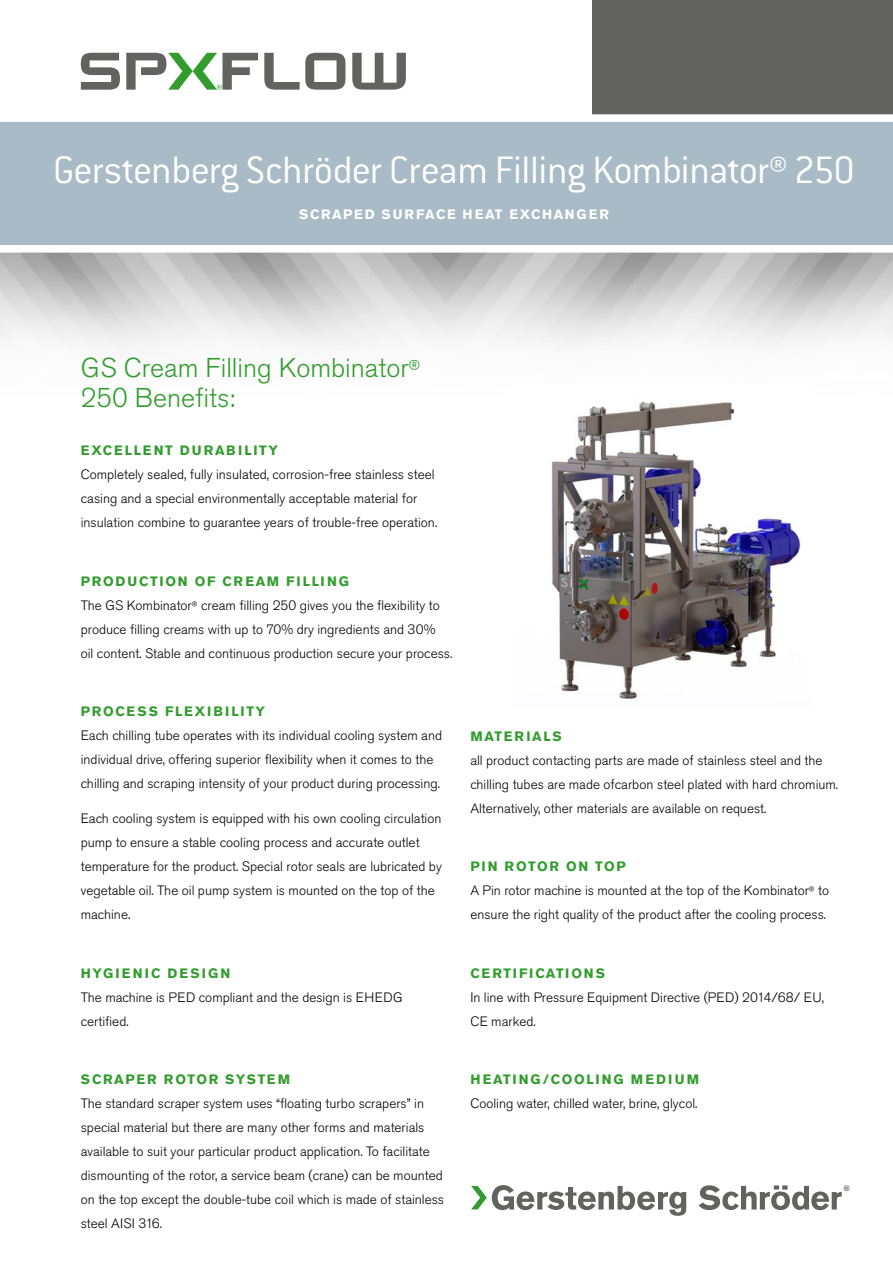
<style>
.page{position:relative;width:893px;height:1263px;background:#fff}
.page>*{position:absolute;margin:0;border:0;box-sizing:border-box;transform-origin:0 0}
.t1{font:300 42px "Conduit ITC Std";letter-spacing:-.02em;color:#fff}
.Body_Copy_Headline{font:300 27px/30px "Akzidenz Grotesk Pro";color:#329d2e}
.Body_Copy__16pt_Lead{font:300 13.5px/24px "Akzidenz Grotesk Pro";color:#000}
.Headline__All_caps{font:700 13.5px "Akzidenz Grotesk Pro";letter-spacing:.12em;color:#329d2e}
.t2{font:700 13.5px "Akzidenz Grotesk BE";letter-spacing:.11em;color:#fff}
.Headline__All_caps-2{font:700 13.5px "Akzidenz Grotesk Pro";letter-spacing:.14em;color:#329d2e}
.Headline__All_caps-3{font:700 13.5px "Akzidenz Grotesk Pro";letter-spacing:.16em;color:#329d2e}
.s1{font-family:"Conduit ITC Std"}
</style>
<div class="page">
<div style="left:592px;top:0;width:301px;height:114px;background:#626261"></div>
<div style="left:0;top:118px;width:893px;height:133px;background:#a8bbc7"></div>
<div style="left:0;top:114px;width:893px;height:8px;background:#fff"></div>
<div style="left:0;top:245px;width:893px;height:8px;background:#fff"></div>
<svg style="left:81px;top:53px;width:39px;height:37px"></svg>
<svg style="left:264px;top:53px;width:81px;height:37px"></svg>
<svg style="left:352px;top:53px;width:54px;height:37px"></svg>
<svg style="left:126px;top:53px;width:132px;height:37px"></svg>
<svg style="left:471px;top:1185px;width:215px;height:31px"></svg>
<svg style="left:699px;top:1185px;width:150px;height:25px"></svg>
<img style="left:546px;top:397px;width:255px;height:302px">
<h1 class="t1" style="left:53px;top:147px;width:803px">Gerstenberg Schröder Cream Filling Kombinator® 250</h1>
<p class="t2" style="left:299px;top:206px;width:311px">SCRAPED SURFACE HEAT EXCHANGER</p>
<p class="Body_Copy_Headline" style="left:81px;top:353px;width:341px">GS Cream Filling Kombinator<span class="s1">®<br></span>250 Benefits:</p>
<p class="Headline__All_caps" style="left:81px;top:441px;width:199px">EXCELLENT DURABILITY</p>
<p class="Body_Copy__16pt_Lead" style="left:81px;top:462px;width:358px">Completely sealed, fully insulated, corrosion-free stainless steel casing and a special environmentally acceptable material for insulation combine to guarantee years of trouble-free operation.</p>
<p class="Headline__All_caps" style="left:81px;top:572px;width:270px">PRODUCTION OF CREAM FILLING</p>
<p class="Body_Copy__16pt_Lead" style="left:81px;top:593px;width:373px">The GS Kombinator<span class="s1">®</span> cream filling 250 gives you the flexibility to produce filling creams with up to 70% dry ingredients and 30%<br>oil content. Stable and continuous production secure your process.</p>
<p class="Headline__All_caps" style="left:81px;top:703px;width:186px">PROCESS FLEXIBILITY</p>
<p class="Body_Copy__16pt_Lead" style="left:81px;top:723px;width:363px">Each chilling tube operates with its individual cooling system and individual drive, offering superior flexibility when it comes to the chilling and scraping intensity of your product during processing.</p>
<p class="Body_Copy__16pt_Lead" style="left:81px;top:806px;width:363px">Each cooling system is equipped with his own cooling circulation pump to ensure a stable cooling process and accurate outlet temperature for the product. Special rotor seals are lubricated by vegetable oil. The oil pump system is mounted on the top of the machine.</p>
<p class="Headline__All_caps-3" style="left:81px;top:964px;width:151px">HYGIENIC DESIGN</p>
<p class="Body_Copy__16pt_Lead" style="left:81px;top:985px;width:323px">The machine is PED compliant and the design is EHEDG certified.</p>
<p class="Headline__All_caps" style="left:470px;top:727px;width:93px">MATERIALS</p>
<p class="Body_Copy__16pt_Lead" style="left:470px;top:748px;width:369px">all product contacting parts are made of stainless steel and the chilling tubes are made ofcarbon steel plated with hard chromium.<br>Alternatively, other materials are available on request.</p>
<p class="Headline__All_caps" style="left:470px;top:858px;width:157px">PIN ROTOR ON TOP</p>
<p class="Body_Copy__16pt_Lead" style="left:470px;top:878px;width:360px">A Pin rotor machine is mounted at the top of the Kombinator<span class="s1">®</span> to ensure the right quality of the product after the cooling process.</p>
<p class="Headline__All_caps" style="left:470px;top:964px;width:136px">CERTIFICATIONS</p>
<p class="Body_Copy__16pt_Lead" style="left:470px;top:985px;width:355px">In line with Pressure Equipment Directive (PED) 2014/68/ EU,<br>CE marked.</p>
<p class="Headline__All_caps" style="left:81px;top:1071px;width:211px">SCRAPER ROTOR SYSTEM</p>
<p class="Body_Copy__16pt_Lead" style="left:81px;top:1091px;width:365px">The standard scraper system uses “floating turbo scrapers” in special material but there are many other forms and materials available to suit your particular product application. To facilitate dismounting of the rotor, a service beam (crane) can be mounted on the top except the double-tube coil which is made of stainless steel AISI 316.</p>
<p class="Headline__All_caps-2" style="left:470px;top:1071px;width:230px">HEATING/COOLING MEDIUM</p>
<p class="Body_Copy__16pt_Lead" style="left:470px;top:1092px;width:229px">Cooling water, chilled water, brine, glycol.</p>
</div>
